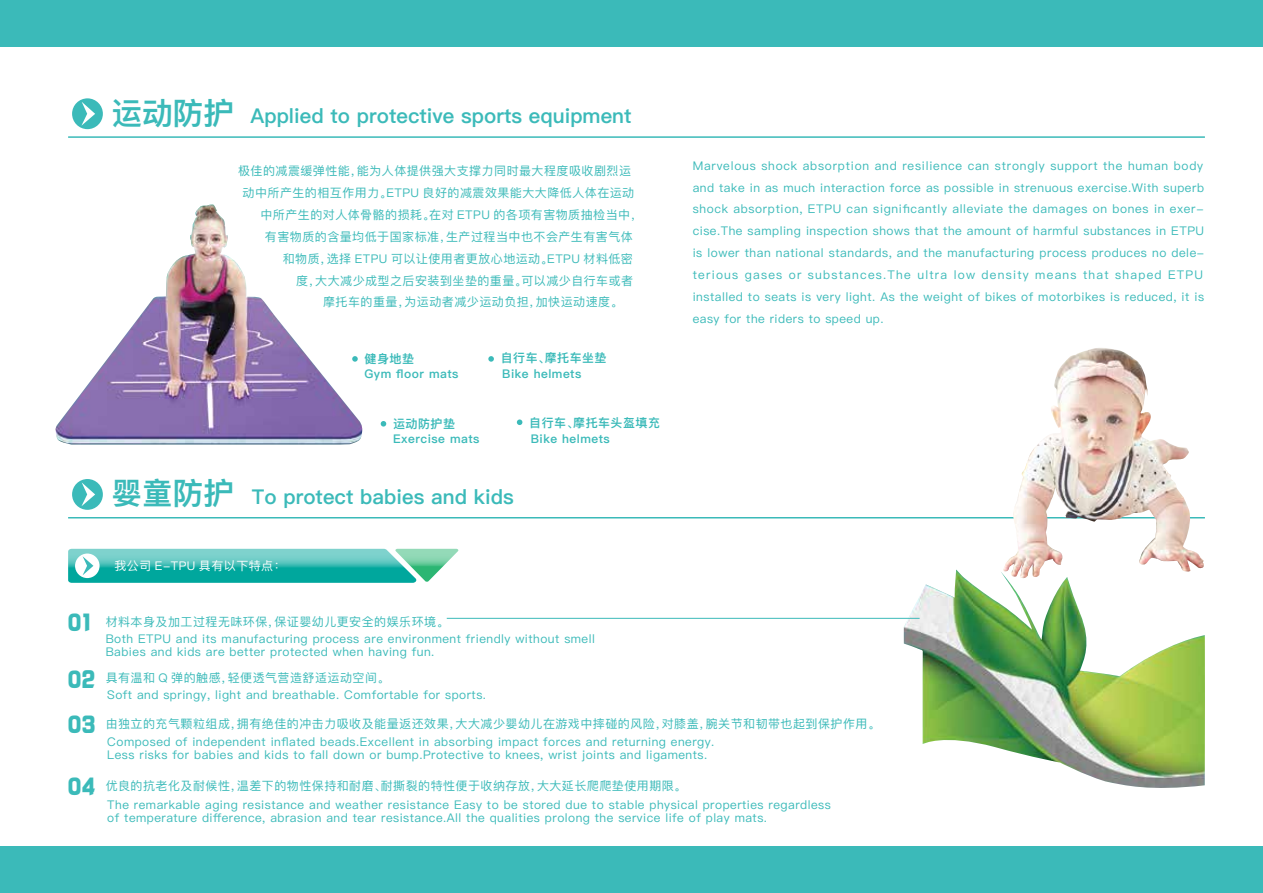
<style>
.page{position:relative;width:1263px;height:893px;background:#fff}
.page>*{position:absolute;margin:0;border:0;box-sizing:border-box;transform-origin:0 0}
.t1{font:600 30.6px "Ping Fang SC";color:#3bbab9}
.t2{font:25.95px/56.7px "J Lin Xin";letter-spacing:.04em;color:#3bbab9}
.t3{font:600 20.4px "Ping Fang SC";color:#3bbab9}
.t4{font:12px/21.9px "Ping Fang SC";letter-spacing:.04em;color:#3bbab9}
.t5{font:600 12px "Ping Fang SC";letter-spacing:.04em;color:#3bbab9}
.t6{font:12px "Ping Fang SC";letter-spacing:.04em;color:#fff}
</style>
<div class="page">
<div style="left:0;top:0;width:1263px;height:46px;background:#3bbab9"></div>
<div style="left:0;top:847px;width:1263px;height:46px;background:#3bbab9"></div>
<svg style="left:68px;top:549px;width:391px;height:34px;background:#4ec1b7"></svg>
<hr style="left:68px;top:136px;width:1137px;height:2px;background:#3bbab9">
<div style="left:72px;top:98px;width:31px;height:31px;background:#3bbab9;border-radius:50%"></div>
<svg style="left:81px;top:102px;width:14px;height:24px"></svg>
<hr style="left:68px;top:517px;width:1137px;height:1px;background:#3bbab9">
<div style="left:72px;top:479px;width:31px;height:31px;background:#3bbab9;border-radius:50%"></div>
<svg style="left:81px;top:482px;width:14px;height:24px"></svg>
<img style="left:1003px;top:349px;width:126px;height:221px">
<img style="left:56px;top:204px;width:307px;height:240px">
<svg style="left:352px;top:356px;width:6px;height:6px"></svg>
<svg style="left:381px;top:421px;width:5px;height:6px"></svg>
<svg style="left:488px;top:356px;width:6px;height:6px"></svg>
<svg style="left:517px;top:419px;width:5px;height:6px"></svg>
<img style="left:904px;top:570px;width:301px;height:218px">
<hr style="left:447px;top:618px;width:473px;height:1px;background:#3bbab9">
<h1 class="t1" style="left:112px;top:94px;width:124px">运动防护</h1>
<h3 class="t3" style="left:250px;top:103px;width:382px">Applied to protective sports equipment</h3>
<p class="t4" style="left:238px;top:160px;width:394px">极佳的减震缓弹性能，能为人体提供强大支撑力同时最大程度吸收剧烈运</p>
<p class="t4" style="left:243px;top:182px;width:393px">动中所产生的相互作用力。ETPU 良好的减震效果能大大降低人体在运动</p>
<p class="t4" style="left:260px;top:203px;width:384px">中所产生的对人体骨骼的损耗。在对 ETPU 的各项有害物质抽检当中，</p>
<p class="t4" style="left:265px;top:225px;width:369px">有害物质的含量均低于国家标准，生产过程当中也不会产生有害气体</p>
<p class="t4" style="left:283px;top:247px;width:352px">和物质，选择 ETPU 可以让使用者更放心地运动。ETPU 材料低密</p>
<p class="t4" style="left:296px;top:269px;width:338px">度，大大减少成型之后安装到坐垫的重量。可以减少自行车或者</p>
<p class="t4" style="left:323px;top:291px;width:301px">摩托车的重量，为运动者减少运动负担，加快运动速度。</p>
<p class="t5" style="left:365px;top:351px;width:51px">健身地垫</p>
<p class="t5" style="left:501px;top:350px;width:107px">自行车、摩托车坐垫</p>
<p class="t5" style="left:364px;top:366px;width:96px">Gym floor mats</p>
<p class="t5" style="left:502px;top:366px;width:81px">Bike helmets</p>
<p class="t5" style="left:393px;top:416px;width:63px">运动防护垫</p>
<p class="t5" style="left:529px;top:415px;width:132px">自行车、摩托车头盔填充</p>
<h1 class="t1" style="left:112px;top:475px;width:124px">婴童防护</h1>
<p class="t5" style="left:393px;top:431px;width:88px">Exercise mats</p>
<p class="t5" style="left:531px;top:431px;width:81px">Bike helmets</p>
<h3 class="t3" style="left:252px;top:485px;width:263px">To protect babies and kids</h3>
<p class="t4" style="left:693px;top:154px;width:513px;text-align:justify">Marvelous shock absorption and resilience can strongly support the human body and take in as much interaction force as possible in strenuous exercise.With superb shock absorption, ETPU can significantly alleviate the damages on bones in exer&shy;cise.The sampling inspection shows that the amount of harmful substances in ETPU is lower than national standards, and the manufacturing process produces no dele&shy;terious gases or substances.The ultra low density means that shaped ETPU installed to seats is very light. As the weight of bikes of motorbikes is reduced, it is easy for the riders to speed up.</p>
<p class="t6" style="left:114px;top:558px;width:173px">我公司 E-TPU 具有以下特点：</p>
<h2 class="t2" style="left:68px;top:595px;width:28px">01<br>02</h2>
<h2 class="t2" style="left:68px;top:697px;width:28px">03</h2>
<h2 class="t2" style="left:68px;top:759px;width:28px">04</h2>
<p class="t4" style="left:106px;top:610px;width:344px">材料本身及加工过程无味环保，保证婴幼儿更安全的娱乐环境。</p>
<p class="t4" style="left:106px;top:632px;width:491px;line-height:12.9px">Both ETPU and its manufacturing process are environment friendly without smell<br>Babies and kids are better protected when having fun.</p>
<p class="t4" style="left:107px;top:683px;width:380px">Soft and springy, light and breathable. Comfortable for sports.</p>
<p class="t4" style="left:107px;top:735px;width:609px;line-height:12.9px">Composed of independent inflated beads.Excellent in absorbing impact forces and returning energy.<br>Less risks for babies and kids to fall down or bump.Protective to knees, wrist joints and ligaments.</p>
<p class="t4" style="left:107px;top:798px;width:725px;line-height:12.9px">The remarkable aging resistance and weather resistance Easy to be stored due to stable physical properties regardless of temperature difference, abrasion and tear resistance.All the qualities prolong the service life of play mats.</p>
<p class="t4" style="left:106px;top:667px;width:285px">具有温和 Q 弹的触感，轻便透气营造舒适运动空间。</p>
<p class="t4" style="left:106px;top:712px;width:776px">由独立的充气颗粒组成，拥有绝佳的冲击力吸收及能量返还效果，大大减少婴幼儿在游戏中摔碰的风险，对膝盖，腕关节和韧带也起到保护作用。</p>
<p class="t4" style="left:106px;top:775px;width:582px">优良的抗老化及耐候性，温差下的物性保持和耐磨、耐撕裂的特性便于收纳存放，大大延长爬爬垫使用期限。</p>
</div>
